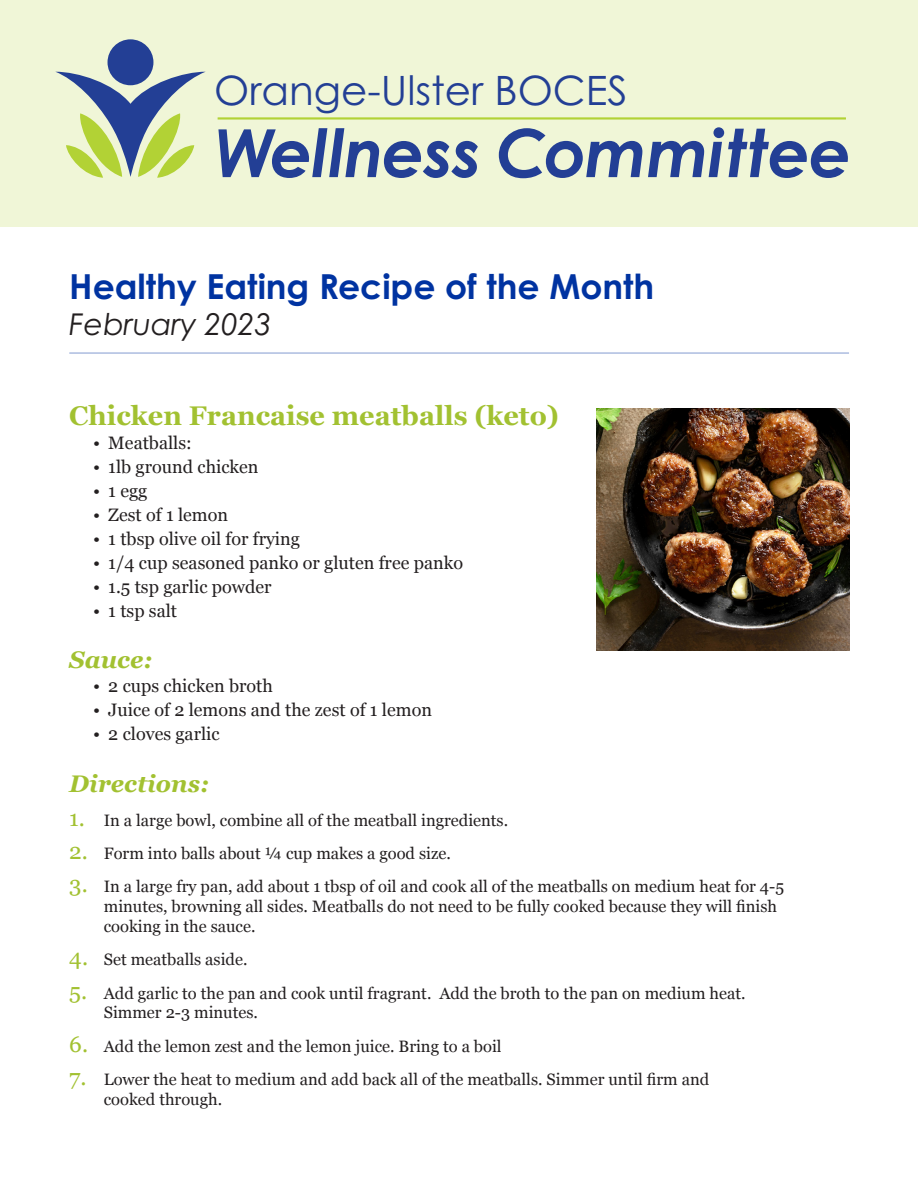
<style>
.page{position:relative;width:918px;height:1188px;background:#fff}
.page>*{position:absolute;margin:0;border:0;box-sizing:border-box;transform-origin:0 0}
.t1{font:italic 700 66.45px "Century Gothic Pro";letter-spacing:-.01em;color:#233f95}
.t2{font:40.5px "Century Gothic Pro";color:#233f95}
.t3{font:700 34.5px "Century Gothic Pro";color:#0033a1}
.t4{font:italic 30px "Century Gothic Pro";color:#231f20}
.t5{font:700 27px "Georgia";color:#a2c131}
.t6{font:italic 700 24px "Georgia";color:#a2c131}
.t7{font:18px "Georgia";color:#231f20}
.t8{font:16.5px/19.8px "Georgia";color:#231f20}
.s1{font-size:22.5px;color:#a2c131}
</style>
<div class="page">
<div style="left:0;top:0;width:918px;height:227px;background:#f0f6d7"></div>
<div style="left:108px;top:39px;width:45px;height:46px;background:#233f95;border-radius:50%"></div>
<svg style="left:56px;top:72px;width:149px;height:106px"></svg>
<hr style="left:218px;top:117px;width:628px;height:3px;background:#b2d235">
<hr style="left:69px;top:353px;width:780px;height:1px;background:#0033a1">
<img style="left:597px;top:408px;width:252px;height:243px">
<p class="t2" style="left:214px;top:66px;width:415px">Orange-Ulster BOCES</p>
<p class="t1" style="left:214px;top:111px;width:639px">Wellness Committee</p>
<p class="t3" style="left:69px;top:265px;width:586px">Healthy Eating Recipe of the Month</p>
<p class="t4" style="left:69px;top:306px;width:204px">February 2023</p>
<p class="t5" style="left:69px;top:396px;width:491px">Chicken Francaise meatballs (keto)</p>
<p class="t7" style="left:93px;top:430px;width:100px">• Meatballs:</p>
<p class="t7" style="left:93px;top:454px;width:167px">• 1lb ground chicken</p>
<p class="t7" style="left:93px;top:478px;width:56px">• 1 egg</p>
<p class="t7" style="left:93px;top:502px;width:136px">• Zest of 1 lemon</p>
<p class="t7" style="left:93px;top:526px;width:208px">• 1 tbsp olive oil for frying</p>
<p class="t7" style="left:93px;top:550px;width:371px">• 1/4 cup seasoned panko or gluten free panko</p>
<p class="t7" style="left:93px;top:574px;width:180px">• 1.5 tsp garlic powder</p>
<p class="t7" style="left:93px;top:598px;width:85px">• 1 tsp salt</p>
<p class="t6" style="left:69px;top:641px;width:84px">Sauce:</p>
<p class="t7" style="left:93px;top:672px;width:181px">• 2 cups chicken broth</p>
<p class="t7" style="left:93px;top:696px;width:340px">• Juice of 2 lemons and the zest of 1 lemon</p>
<p class="t7" style="left:93px;top:720px;width:128px">• 2 cloves garlic</p>
<p class="t6" style="left:69px;top:766px;width:141px">Directions:</p>
<p class="t8" style="left:69px;top:809px;width:440px"><span class="s1">1.</span> In a large bowl, combine all of the meatball ingredients.</p>
<p class="t8" style="left:69px;top:843px;width:383px"><span class="s1">2.</span> Form into balls about ¼ cup makes a good size.</p>
<p class="t8" style="left:104px;top:876px;width:682px;text-indent:-34px"><span class="s1">3.</span> In a large fry pan, add about 1 tbsp of oil and cook all of the meatballs on medium heat for 4-5 minutes, browning all sides. Meatballs do not need to be fully cooked because they will finish cooking in the sauce.</p>
<p class="t8" style="left:69px;top:949px;width:180px"><span class="s1">4.</span> Set meatballs aside.</p>
<p class="t8" style="left:104px;top:982px;width:643px;text-indent:-34px"><span class="s1">5.</span> Add garlic to the pan and cook until fragrant. Add the broth to the pan on medium heat.<br>Simmer 2-3 minutes.</p>
<p class="t8" style="left:69px;top:1035px;width:434px"><span class="s1">6.</span> Add the lemon zest and the lemon juice. Bring to a boil</p>
<p class="t8" style="left:104px;top:1069px;width:607px;text-indent:-34px"><span class="s1">7.</span> Lower the heat to medium and add back all of the meatballs. Simmer until firm and cooked through.</p>
</div>
